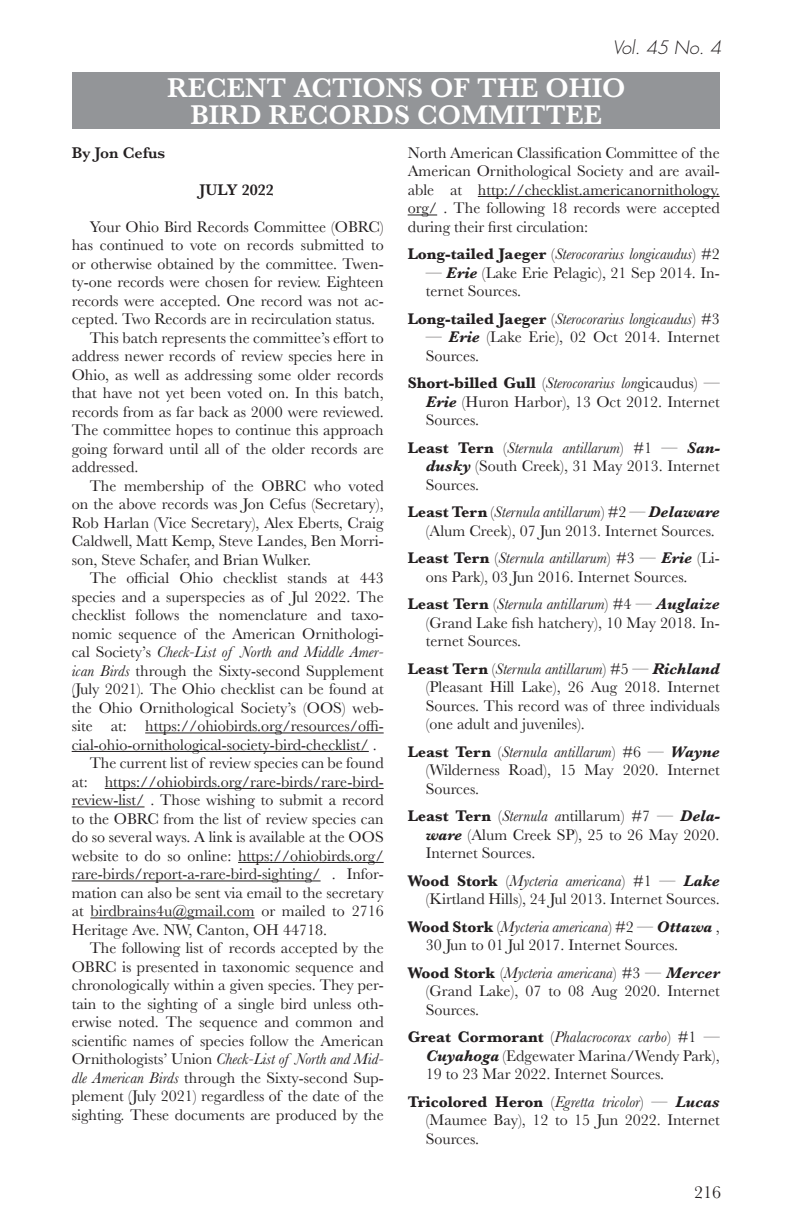
<style>
.page{position:relative;width:792px;height:1224px;background:#fff}
.page>*{position:absolute;margin:0;border:0;box-sizing:border-box;transform-origin:0 0}
.Page_Header{font:600 28px/27px "Baskerville";color:#fff;text-align:center}
.t1{font:italic 300 18px "Futura Std";color:#231f20}
.t2{font:18px "Baskerville";color:#231f20}
.Text_8-pt__indent{font:16px/18.4px "Baskerville";color:#231f20;text-align:justify}
.Text_8-pt__indent-2{font:italic 16px "Baskerville";color:#231f20}
.Author_8-pt__bold{font:600 16px "Baskerville";color:#231f20}
.Text_8-pt__indent-3{font:600 16px "Baskerville";color:#231f20}
.s1{font-style:italic}
.s2{font-weight:700;font-style:normal}
.s3{font-style:normal}
.s4{font-weight:700;font-style:italic}
.s5{font-weight:700}
</style>
<div class="page">
<div style="left:72px;top:72px;width:648px;height:57px;background:#939598"></div>
<hr style="left:145px;top:732px;width:239px;height:1px;background:#231f20">
<hr style="left:72px;top:751px;width:297px;height:1px;background:#231f20">
<hr style="left:105px;top:788px;width:279px;height:1px;background:#231f20">
<hr style="left:72px;top:806px;width:73px;height:1px;background:#231f20">
<hr style="left:238px;top:862px;width:146px;height:1px;background:#231f20">
<hr style="left:72px;top:880px;width:249px;height:1px;background:#231f20">
<hr style="left:90px;top:917px;width:165px;height:1px;background:#231f20">
<hr style="left:478px;top:196px;width:242px;height:1px;background:#231f20">
<svg style="left:408px;top:214px;width:29px;height:1px"></svg>
<p class="t1" style="left:613px;top:37px;width:110px">Vol. 45 No. 4</p>
<p class="Page_Header" style="left:167px;top:75px;width:460px">RECENT ACTIONS OF THE OHIO<br>BIRD RECORDS COMMITTEE</p>
<p class="Author_8-pt__bold" style="left:72px;top:141px;width:95px">By Jon Cefus</p>
<p class="Text_8-pt__indent-3" style="left:200px;top:178px;width:76px">JULY 2022</p>
<p class="Text_8-pt__indent" style="left:72px;top:218px;width:314px;text-indent:18px">Your Ohio Bird Records Committee (OBRC) has continued to vote on records submitted to or otherwise obtained by the committee. Twen&shy;ty-one records were chosen for review. Eighteen records were accepted. One record was not ac&shy;cepted. Two Records are in recirculation status.</p>
<p class="Text_8-pt__indent" style="left:72px;top:329px;width:314px;text-indent:18px">This batch represents the committee’s effort to address newer records of review species here in Ohio, as well as addressing some older records that have not yet been voted on. In this batch, records from as far back as 2000 were reviewed.<br>The committee hopes to continue this approach going forward until all of the older records are addressed.</p>
<p class="Text_8-pt__indent" style="left:72px;top:477px;width:314px;text-indent:18px">The membership of the OBRC who voted on the above records was Jon Cefus (Secretary), Rob Harlan (Vice Secretary), Alex Eberts, Craig Caldwell, Matt Kemp, Steve Landes, Ben Morri&shy;son, Steve Schafer, and Brian Wulker.</p>
<p class="Text_8-pt__indent" style="left:72px;top:569px;width:314px;text-indent:18px">The official Ohio checklist stands at 443 species and a superspecies as of Jul 2022. The checklist follows the nomenclature and taxo&shy;nomic sequence of the American Ornithologi&shy;cal Society’s <span class="s1">Check-List of North and Middle Amer&shy;ican Birds</span> through the Sixty-second Supplement (July 2021)<span class="s1">.</span> The Ohio checklist can be found at the Ohio Ornithological Society’s (OOS) web&shy;site at: https://ohiobirds.org/resources/offi&shy;cial-ohio-ornithological-society-bird-checklist/ .</p>
<p class="Text_8-pt__indent" style="left:72px;top:754px;width:314px;text-indent:18px">The current list of review species can be found at: https://ohiobirds.org/rare-birds/rare-bird&shy;review-list/ . Those wishing to submit a record to the OBRC from the list of review species can do so several ways. A link is available at the OOS website to do so online: https://ohiobirds.org/ rare-birds/report-a-rare-bird-sighting/ . Infor&shy;mation can also be sent via email to the secretary at birdbrains4u@gmail.com or mailed to 2716<br>Heritage Ave. NW, Canton, OH 44718.</p>
<p class="Text_8-pt__indent" style="left:72px;top:939px;width:314px;text-indent:18px">The following list of records accepted by the OBRC is presented in taxonomic sequence and chronologically within a given species. They per&shy;tain to the sighting of a single bird unless oth&shy;erwise noted. The sequence and common and scientific names of species follow the American Ornithologists’ Union <span class="s1">Check-List of North and Mid&shy;dle American Birds</span> through the Sixty-second Sup&shy;plement (July 2021) regardless of the date of the sighting. These documents are produced by the</p>
<p class="Text_8-pt__indent" style="left:408px;top:144px;width:314px">North American Classification Committee of the American Ornithological Society and are avail&shy;able at http://checklist.americanornithology. org/ . The following 18 records were accepted during their first circulation:</p>
<p class="Text_8-pt__indent-2" style="left:408px;top:244px;width:314px"><span class="s2">Long-tailed Jaeger</span> <span class="s3">(</span>Sterocorarius longicaudus<span class="s3">) #2</span></p>
<p class="Text_8-pt__indent" style="left:426px;top:264px;width:296px">— <span class="s4">Erie</span> (Lake Erie Pelagic), 21 Sep 2014. In&shy;ternet Sources.</p>
<p class="Text_8-pt__indent-2" style="left:408px;top:308px;width:314px"><span class="s2">Long-tailed Jaeger</span> <span class="s3">(</span>Sterocorarius longicaudus<span class="s3">) #3</span></p>
<p class="Text_8-pt__indent" style="left:426px;top:328px;width:296px">— <span class="s4">Erie</span> (Lake Erie), 02 Oct 2014. Internet<br>Sources.</p>
<p class="Text_8-pt__indent" style="left:426px;top:374px;width:296px;text-indent:-18px"><span class="s5">Short-billed Gull</span> (<span class="s1">Sterocorarius lon</span>gicaudus) — <span class="s4">Erie</span> (Huron Harbor), 13 Oct 2012. Internet Sources.</p>
<p class="Text_8-pt__indent" style="left:426px;top:439px;width:296px;text-indent:-18px"><span class="s5">Least Tern</span> (<span class="s1">Sternula antillarum</span>) #1 — <span class="s4">San&shy;dusky</span> (South Creek), 31 May 2013. Internet Sources.</p>
<p class="Text_8-pt__indent" style="left:426px;top:503px;width:296px;text-indent:-18px"><span class="s5">Least Tern</span> (<span class="s1">Sternula antillarum</span>) #2 — <span class="s4">Delaware </span>(Alum Creek), 07 Jun 2013. Internet Sources.</p>
<p class="Text_8-pt__indent" style="left:426px;top:549px;width:296px;text-indent:-18px"><span class="s5">Least Tern</span> (<span class="s1">Sternula antillarum</span>) #3 — <span class="s4">Erie</span> (Li&shy;ons Park), 03 Jun 2016. Internet Sources.</p>
<p class="Text_8-pt__indent" style="left:426px;top:595px;width:296px;text-indent:-18px"><span class="s5">Least Tern</span> (<span class="s1">Sternula antillarum</span>) #4 — <span class="s4">Auglaize </span>(Grand Lake fish hatchery), 10 May 2018. In&shy;ternet Sources.</p>
<p class="Text_8-pt__indent" style="left:426px;top:660px;width:296px;text-indent:-18px"><span class="s5">Least Tern</span> (<span class="s1">Sternula antillarum</span>) #5 — <span class="s4">Richland </span>(Pleasant Hill Lake), 26 Aug 2018. Internet Sources. This record was of three individuals (one adult and juveniles).</p>
<p class="Text_8-pt__indent" style="left:426px;top:743px;width:296px;text-indent:-18px"><span class="s5">Least Tern</span> (<span class="s1">Sternula antillarum</span>) #6 — <span class="s4">Wayne </span>(Wilderness Road), 15 May 2020. Internet Sources.</p>
<p class="Text_8-pt__indent" style="left:426px;top:807px;width:296px;text-indent:-18px"><span class="s5">Least Tern</span> (<span class="s1">Sternula a</span>ntillarum) #7 — <span class="s4">Dela&shy;ware</span> (Alum Creek SP), 25 to 26 May 2020.<br>Internet Sources.</p>
<p class="Text_8-pt__indent" style="left:408px;top:872px;width:314px;text-align:right"><span class="s5">Wood Stork</span> (<span class="s1">Mycteria americana</span>) #1 — <span class="s4">Lake </span>(Kirtland Hills), 24 Jul 2013. Internet Sources.</p>
<p class="Text_8-pt__indent" style="left:426px;top:918px;width:295px;text-indent:-18px"><span class="s5">Wood Stork</span> (<span class="s1">Mycteria americana</span>) #2 — <span class="s4">Ottawa</span> ,<br>30 Jun to 01 Jul 2017. Internet Sources.</p>
<p class="Text_8-pt__indent" style="left:426px;top:964px;width:296px;text-indent:-18px"><span class="s5">Wood Stork</span> (<span class="s1">Mycteria americana</span>) #3 — <span class="s4">Mercer </span>(Grand Lake), 07 to 08 Aug 2020. Internet Sources.</p>
<p class="Text_8-pt__indent" style="left:426px;top:1028px;width:296px;text-indent:-18px"><span class="s5">Great Cormorant</span> (<span class="s1">Phalacrocorax carbo</span>) #1 — <span class="s4">Cuyahoga</span> (Edgewater Marina/Wendy Park), 19 to 23 Mar 2022. Internet Sources.</p>
<p class="Text_8-pt__indent" style="left:426px;top:1093px;width:296px;text-indent:-18px"><span class="s5">Tricolored Heron</span> (<span class="s1">Egretta tricolor</span>) — <span class="s4">Lucas </span>(Maumee Bay), 12 to 15 Jun 2022. Internet Sources.</p>
<p class="t2" style="left:694px;top:1180px;width:28px">216</p>
</div>
